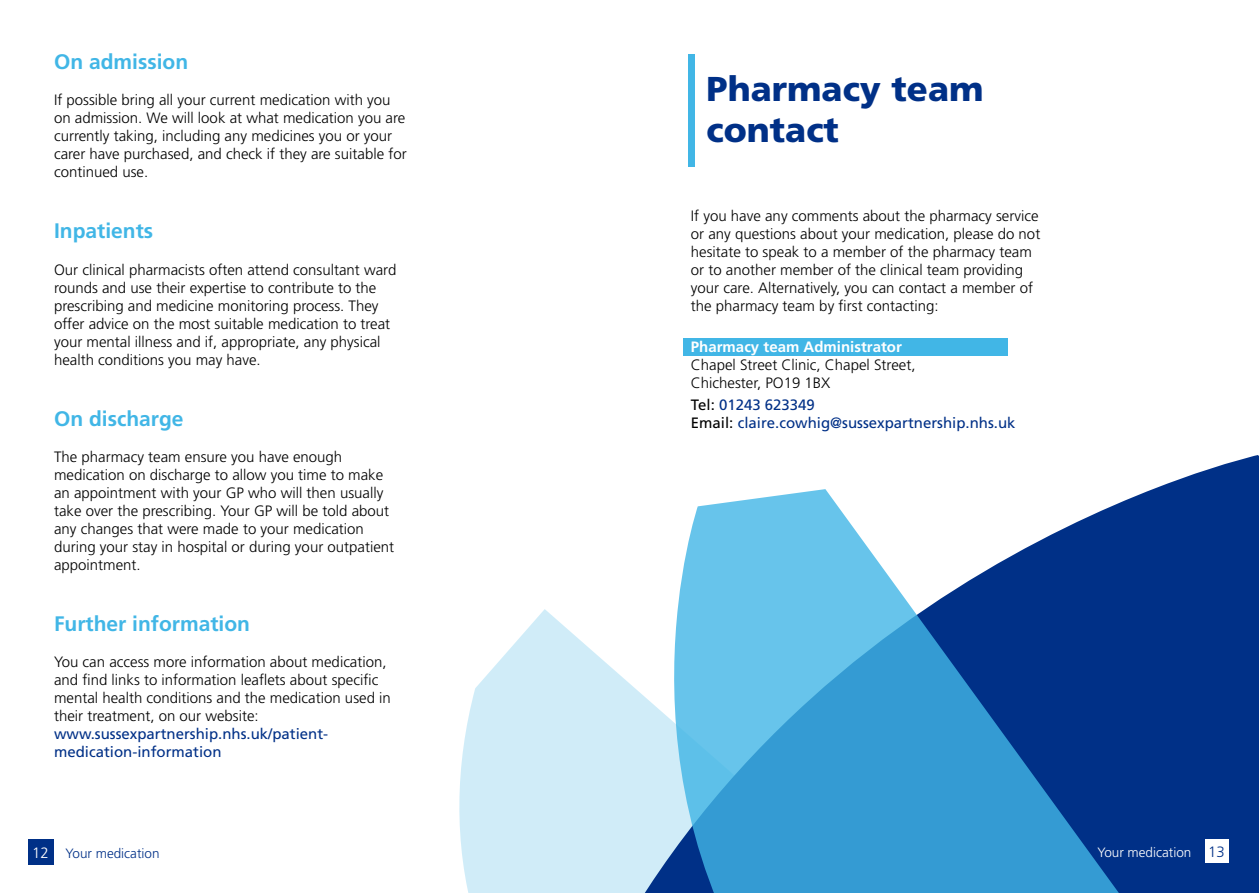
<style>
.page{position:relative;width:1259px;height:893px;background:#fff}
.page>*{position:absolute;margin:0;border:0;box-sizing:border-box;transform-origin:0 0}
.t1{font:900 34.5px/41.4px "Frutiger";color:#003087}
.t2{font:700 21px "Frutiger";color:#41b6e6}
.t3{font:300 15px/18px "Frutiger";color:#000}
.t4{font:15px/18px "Frutiger";color:#003087}
.t5{font:700 15px "Frutiger";color:#fff}
.t6{font:300 13.5px "Frutiger";color:#003087}
.t7{font:300 13.5px "Frutiger";color:#fff}
.s1{font-size:15px;color:#fff}
.s2{color:#000}
.s3{font-size:15px;color:#003087}
</style>
<div class="page">
<div style="left:684px;top:338px;width:324px;height:17px;background:#41b6e6"></div>
<svg style="left:459px;top:455px;width:800px;height:438px"></svg>
<svg style="left:607px;top:489px;width:652px;height:404px;background:#4e8cc2"></svg>
<div style="left:28px;top:839px;width:26px;height:25px;background:#003087"></div>
<div style="left:689px;top:54px;width:6px;height:113px;background:#41b6e6"></div>
<div style="left:1205px;top:839px;width:24px;height:24px;background:#fff"></div>
<h2 class="t2" style="left:54px;top:50px;width:136px">On admission</h2>
<p class="t3" style="left:54px;top:91px;width:354px">If possible bring all your current medication with you on admission. We will look at what medication you are currently taking, including any medicines you or your carer have purchased, and check if they are suitable for continued use.</p>
<h2 class="t2" style="left:54px;top:219px;width:101px">Inpatients</h2>
<p class="t3" style="left:54px;top:260px;width:344px">Our clinical pharmacists often attend consultant ward rounds and use their expertise to contribute to the prescribing and medicine monitoring process. They offer advice on the most suitable medication to treat your mental illness and if, appropriate, any physical health conditions you may have.</p>
<h2 class="t2" style="left:54px;top:406px;width:131px">On discharge</h2>
<p class="t3" style="left:54px;top:447px;width:342px">The pharmacy team ensure you have enough medication on discharge to allow you time to make an appointment with your GP who will then usually take over the prescribing. Your GP will be told about any changes that were made to your medication during your stay in hospital or during your outpatient appointment.</p>
<h2 class="t2" style="left:54px;top:611px;width:198px">Further information</h2>
<p class="t3" style="left:54px;top:653px;width:338px">You can access more information about medication, and find links to information leaflets about specific mental health conditions and the medication used in their treatment, on our website:</p>
<p class="t4" style="left:54px;top:725px;width:276px">www.sussexpartnership.nhs.uk/patient&shy;medication-information</p>
<p class="t6" style="left:32px;top:845px;width:129px"><span class="s1">12</span> Your medication</p>
<h1 class="t1" style="left:706px;top:67px;width:278px">Pharmacy team contact</h1>
<p class="t3" style="left:691px;top:207px;width:351px">If you have any comments about the pharmacy service or any questions about your medication, please do not hesitate to speak to a member of the pharmacy team or to another member of the clinical team providing your care. Alternatively, you can contact a member of the pharmacy team by first contacting:</p>
<p class="t5" style="left:691px;top:338px;width:212px">Pharmacy team Administrator</p>
<p class="t3" style="left:691px;top:355px;width:226px">Chapel Street Clinic, Chapel Street,<br>Chichester, PO19 1BX</p>
<p class="t4" style="left:691px;top:396px;width:326px"><span class="s2">Tel:</span> 01243 623349<br><span class="s2">Email:</span> claire.cowhig@sussexpartnership.nhs.uk</p>
<p class="t7" style="left:1097px;top:844px;width:129px">Your medication <span class="s3">13</span></p>
</div>
